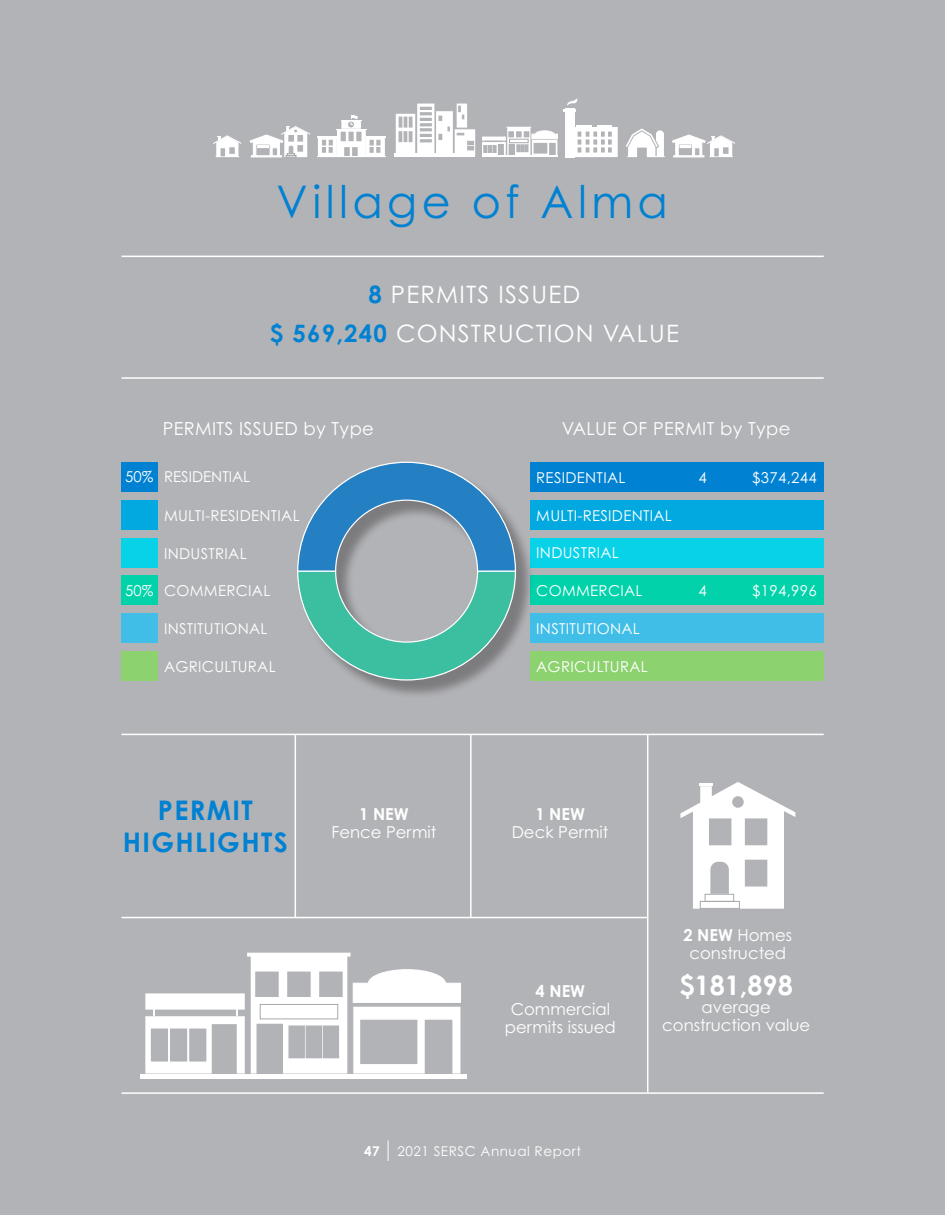
<style>
.page{position:relative;width:945px;height:1215px;background:#fff}
.page>*{position:absolute;margin:0;border:0;box-sizing:border-box;transform-origin:0 0}
.t1{font:45px "Century Gothic Pro";letter-spacing:.1em;color:#0081d2}
.t2{font:700 27px/32.4px "Century Gothic Pro";letter-spacing:.05em;color:#0081d2;text-align:center}
.t3{font:700 27px "Century Gothic Pro";color:#fff}
.t4{font:24px "Century Gothic Pro";letter-spacing:.05em;color:#fff}
.t5{font:18px "Century Gothic Pro";letter-spacing:.02em;color:#fff}
.t6{font:16.5px/18px "Century Gothic Pro";color:#fff;text-align:center}
.t7{font:15px "Century Gothic Pro";letter-spacing:.02em;color:#fff}
.t8{font:15px "Century Gothic Pro";color:#fff}
.t9{font:13.5px "Century Gothic Pro";letter-spacing:.04em;color:#fff}
.t10{font:700 13.5px "Century Gothic Pro";color:#fff}
.s1{font-weight:700;color:#0081d2}
.s2{font-weight:700}
</style>
<div class="page">
<div style="left:1px;top:0;width:944px;height:1215px;background:#b2b3b7"></div>
<hr style="left:122px;top:917px;width:526px;height:1px;background:#fff">
<hr style="left:295px;top:734px;width:1px;height:184px;background:#fff">
<hr style="left:470px;top:734px;width:2px;height:183px;background:#fff">
<hr style="left:647px;top:734px;width:1px;height:359px;background:#fff">
<div style="left:530px;top:462px;width:294px;height:30px;background:#0081d2"></div>
<div style="left:530px;top:500px;width:294px;height:30px;background:#02a9e0"></div>
<div style="left:530px;top:538px;width:294px;height:29px;background:#08d2e8"></div>
<div style="left:530px;top:576px;width:293px;height:29px;background:#01d2aa"></div>
<div style="left:530px;top:613px;width:294px;height:30px;background:#41bee8"></div>
<hr style="left:122px;top:734px;width:702px;height:1px;background:#fff">
<hr style="left:122px;top:1092px;width:702px;height:2px;background:#fff">
<div style="left:300px;top:464px;width:234px;height:235px;background:#231f20;opacity:.38"></div>
<svg style="left:297px;top:462px;width:219px;height:219px"></svg>
<div style="left:121px;top:462px;width:37px;height:30px;background:#0081d2"></div>
<div style="left:121px;top:500px;width:37px;height:30px;background:#02a9e0"></div>
<div style="left:121px;top:538px;width:37px;height:29px;background:#08d2e8"></div>
<div style="left:121px;top:576px;width:37px;height:29px;background:#01d2aa"></div>
<div style="left:121px;top:613px;width:37px;height:30px;background:#41bee8"></div>
<div style="left:121px;top:651px;width:37px;height:30px;background:#8cd26f"></div>
<div style="left:530px;top:651px;width:294px;height:30px;background:#8cd26f"></div>
<hr style="left:122px;top:377px;width:702px;height:2px;background:#fff">
<hr style="left:122px;top:256px;width:702px;height:1px;background:#fff">
<svg style="left:388px;top:1140px;width:1px;height:21px"></svg>
<svg style="left:680px;top:782px;width:115px;height:127px"></svg>
<div style="left:700px;top:901px;width:40px;height:8px;border:1px solid #a8a9ad"></div>
<div style="left:705px;top:894px;width:29px;height:8px;border:1px solid #a8a9ad"></div>
<hr style="left:699px;top:783px;width:14px;height:3px;background:#fff">
<div style="left:565px;top:108px;width:9px;height:49px;background:#fff"></div>
<svg style="left:564px;top:98px;width:13px;height:14px"></svg>
<svg style="left:574px;top:125px;width:44px;height:32px"></svg>
<svg style="left:317px;top:115px;width:69px;height:42px"></svg>
<hr style="left:395px;top:154px;width:80px;height:3px;background:#fff">
<svg style="left:396px;top:104px;width:79px;height:50px"></svg>
<svg style="left:250px;top:126px;width:60px;height:31px"></svg>
<svg style="left:482px;top:127px;width:75px;height:29px"></svg>
<div style="left:509px;top:139px;width:19px;height:4px;border:1px solid #a8a9ad"></div>
<hr style="left:482px;top:156px;width:75px;height:1px;background:#fff">
<svg style="left:213px;top:135px;width:28px;height:22px"></svg>
<svg style="left:672px;top:135px;width:63px;height:22px"></svg>
<svg style="left:626px;top:128px;width:39px;height:29px"></svg>
<svg style="left:145px;top:953px;width:316px;height:121px"></svg>
<div style="left:260px;top:1004px;width:78px;height:15px;border:1px solid #a8a9ad"></div>
<div style="left:140px;top:1074px;width:326px;height:5px;background:#fff"></div>
<p class="t1" style="left:276px;top:175px;width:393px">Village of Alma</p>
<p class="t4" style="left:368px;top:280px;width:213px"><span class="s1">8</span> PERMITS ISSUED</p>
<p class="t4" style="left:270px;top:319px;width:411px"><span class="s1">$ 569,240</span> CONSTRUCTION VALUE</p>
<p class="t5" style="left:163px;top:417px;width:213px">PERMITS ISSUED by Type</p>
<p class="t8" style="left:125px;top:467px;width:127px">50% RESIDENTIAL</p>
<p class="t7" style="left:164px;top:506px;width:137px">MULTI-RESIDENTIAL</p>
<p class="t7" style="left:164px;top:544px;width:84px">INDUSTRIAL</p>
<p class="t7" style="left:125px;top:582px;width:147px">50% COMMERCIAL</p>
<p class="t7" style="left:164px;top:620px;width:105px">INSTITUTIONAL</p>
<p class="t7" style="left:164px;top:657px;width:113px">AGRICULTURAL</p>
<p class="t2" style="left:123px;top:793px;width:166px">PERMIT<br>HIGHLIGHTS</p>
<p class="t6" style="left:331px;top:805px;width:107px"><span class="s2">1 NEW<br></span>Fence Permit</p>
<p class="t5" style="left:562px;top:417px;width:230px">VALUE OF PERMIT by Type</p>
<p class="t7" style="left:536px;top:468px;width:91px">RESIDENTIAL</p>
<p class="t7" style="left:699px;top:468px;width:10px">4</p>
<p class="t7" style="left:752px;top:468px;width:66px">$374,244</p>
<p class="t7" style="left:536px;top:506px;width:137px">MULTI-RESIDENTIAL</p>
<p class="t7" style="left:536px;top:544px;width:84px">INDUSTRIAL</p>
<p class="t7" style="left:536px;top:581px;width:108px">COMMERCIAL</p>
<p class="t7" style="left:699px;top:581px;width:10px">4</p>
<p class="t7" style="left:752px;top:581px;width:66px">$194,996</p>
<p class="t7" style="left:536px;top:619px;width:105px">INSTITUTIONAL</p>
<p class="t7" style="left:536px;top:657px;width:113px">AGRICULTURAL</p>
<p class="t6" style="left:512px;top:805px;width:98px"><span class="s2">1 NEW<br></span>Deck Permit</p>
<p class="t6" style="left:505px;top:982px;width:112px"><span class="s2">4 NEW<br></span>Commercial permits issued</p>
<p class="t6" style="left:684px;top:926px;width:110px"><span class="s2">2 NEW</span> Homes constructed</p>
<p class="t3" style="left:679px;top:968px;width:115px">$181,898</p>
<p class="t6" style="left:702px;top:998px;width:71px">average</p>
<p class="t6" style="left:662px;top:1016px;width:150px">construction value</p>
<p class="t10" style="left:364px;top:1142px;width:17px">47</p>
<p class="t9" style="left:397px;top:1143px;width:185px">2021 SERSC Annual Report</p>
</div>
